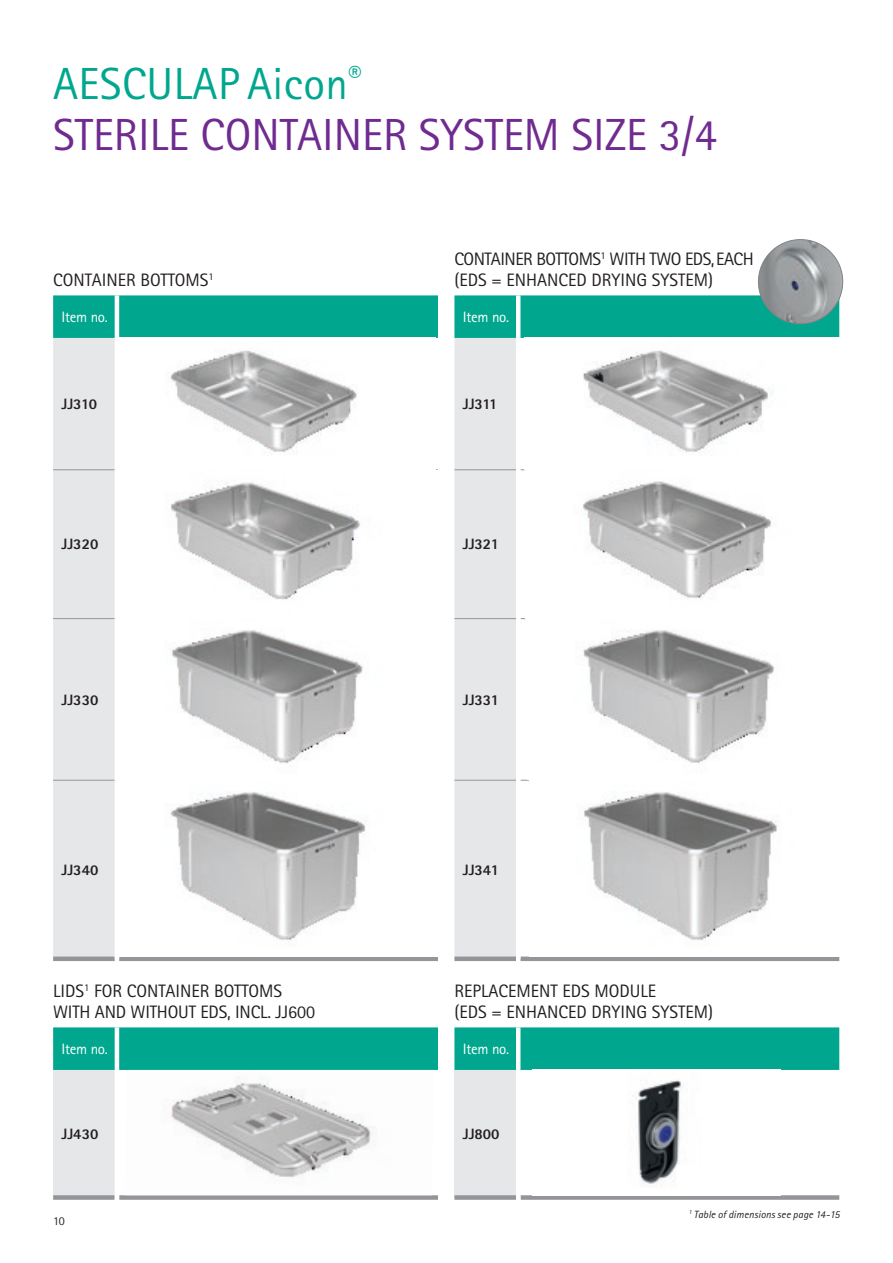
<style>
.page{position:relative;width:893px;height:1263px;background:#fff}
.page>*{position:absolute;margin:0;border:0;box-sizing:border-box;transform-origin:0 0}
.t1{font:45px/51px "Rotis Sans Serif Pro";color:#702b91}
.t2{font:18px/21px "Rotis Sans Serif Pro";color:#231f20}
.t3{font:18px/21px "Rotis Sans Serif Pro";letter-spacing:-.03em;color:#231f20}
.t4{font:800 15px "Rotis Sans Serif Pro";color:#231f20}
.t5{font:15px "Rotis Sans Serif Pro";letter-spacing:-.02em;color:#fff}
.t6{font:12px "Rotis Sans Serif Pro";color:#231f20}
.t7{font:italic 10.5px "Rotis Sans Serif Pro";letter-spacing:.01em;color:#231f20}
.s1{color:#00a78e}
</style>
<div class="page">
<svg style="left:53px;top:295px;width:385px;height:661px;background:#a3d4ce"></svg>
<hr style="left:115px;top:295px;width:4px;height:43px;background:#fff">
<div style="left:53px;top:956px;width:62px;height:5px;background:#939598"></div>
<div style="left:119px;top:956px;width:319px;height:5px;background:#939598"></div>
<hr style="left:53px;top:469px;width:62px;height:1px;background:#939598">
<hr style="left:53px;top:618px;width:62px;height:1px;background:#939598">
<hr style="left:53px;top:780px;width:62px;height:1px;background:#939598">
<hr style="left:115px;top:338px;width:4px;height:132px;background:#fff">
<hr style="left:115px;top:470px;width:4px;height:149px;background:#fff">
<hr style="left:115px;top:619px;width:4px;height:161px;background:#fff">
<hr style="left:115px;top:780px;width:4px;height:179px;background:#fff">
<img style="left:119px;top:338px;width:319px;height:618px">
<svg style="left:454px;top:295px;width:385px;height:661px;background:#afd9d4"></svg>
<hr style="left:516px;top:295px;width:4px;height:43px;background:#fff">
<div style="left:454px;top:956px;width:62px;height:5px;background:#939598"></div>
<div style="left:520px;top:956px;width:319px;height:5px;background:#939598"></div>
<hr style="left:454px;top:469px;width:62px;height:1px;background:#939598">
<hr style="left:454px;top:618px;width:62px;height:1px;background:#939598">
<hr style="left:454px;top:780px;width:62px;height:1px;background:#939598">
<hr style="left:520px;top:469px;width:319px;height:1px;background:#939598">
<hr style="left:520px;top:618px;width:319px;height:1px;background:#939598">
<hr style="left:520px;top:780px;width:319px;height:1px;background:#939598">
<hr style="left:516px;top:338px;width:4px;height:132px;background:#fff">
<hr style="left:516px;top:470px;width:4px;height:149px;background:#fff">
<hr style="left:516px;top:619px;width:4px;height:161px;background:#fff">
<hr style="left:516px;top:780px;width:4px;height:179px;background:#fff">
<img style="left:524px;top:338px;width:315px;height:280px">
<img style="left:528px;top:619px;width:311px;height:337px">
<img style="left:758px;top:240px;width:85px;height:84px;border-radius:42px">
<div style="left:53px;top:1027px;width:385px;height:43px;background:#00a78e"></div>
<div style="left:53px;top:1070px;width:64px;height:127px;background:#e6e7e9"></div>
<hr style="left:115px;top:1027px;width:4px;height:43px;background:#fff">
<div style="left:53px;top:1195px;width:62px;height:5px;background:#939598"></div>
<div style="left:119px;top:1195px;width:319px;height:5px;background:#939598"></div>
<hr style="left:115px;top:1070px;width:4px;height:127px;background:#fff">
<img style="left:171px;top:1076px;width:202px;height:102px">
<div style="left:454px;top:1027px;width:385px;height:43px;background:#00a78e"></div>
<div style="left:454px;top:1070px;width:64px;height:127px;background:#e6e7e9"></div>
<hr style="left:516px;top:1027px;width:4px;height:43px;background:#fff">
<div style="left:454px;top:1195px;width:62px;height:5px;background:#939598"></div>
<div style="left:520px;top:1195px;width:319px;height:5px;background:#939598"></div>
<hr style="left:516px;top:1070px;width:4px;height:127px;background:#fff">
<img style="left:633px;top:1080px;width:55px;height:106px">
<h1 class="t1" style="left:53px;top:59px;width:665px"><span class="s1">AESCULAP Aicon</span><sup>®<br></sup>STERILE CONTAINER SYSTEM SIZE 3/4</h1>
<p class="t2" style="left:53px;top:270px;width:162px">CONTAINER BOTTOMS<sup>1</sup></p>
<p class="t5" style="left:62px;top:308px;width:48px">Item no.</p>
<p class="t3" style="left:454px;top:249px;width:301px">CONTAINER BOTTOMS<sup>1</sup> WITH TWO EDS,EACH (EDS = ENHANCED DRYING SYSTEM)</p>
<p class="t5" style="left:463px;top:308px;width:48px">Item no.</p>
<p class="t4" style="left:62px;top:394px;width:37px">JJ310</p>
<p class="t4" style="left:463px;top:394px;width:36px">JJ311</p>
<p class="t4" style="left:62px;top:535px;width:38px">JJ320</p>
<p class="t4" style="left:463px;top:535px;width:38px">JJ321</p>
<p class="t4" style="left:62px;top:690px;width:38px">JJ330</p>
<p class="t4" style="left:463px;top:690px;width:38px">JJ331</p>
<p class="t4" style="left:62px;top:860px;width:38px">JJ340</p>
<p class="t4" style="left:463px;top:860px;width:38px">JJ341</p>
<p class="t2" style="left:53px;top:981px;width:263px">LIDS<sup>1</sup> FOR CONTAINER BOTTOMS<br>WITH AND WITHOUT EDS, INCL. JJ600</p>
<p class="t5" style="left:62px;top:1040px;width:48px">Item no.</p>
<p class="t2" style="left:454px;top:981px;width:260px">REPLACEMENT EDS MODULE<br>(EDS = ENHANCED DRYING SYSTEM)</p>
<p class="t5" style="left:463px;top:1040px;width:48px">Item no.</p>
<p class="t4" style="left:62px;top:1124px;width:38px">JJ430</p>
<p class="t4" style="left:463px;top:1124px;width:38px">JJ800</p>
<p class="t6" style="left:53px;top:1213px;width:13px">10</p>
<p class="t7" style="left:689px;top:1208px;width:153px"><sup>1</sup> Table of dimensions see page 14-15</p>
</div>
